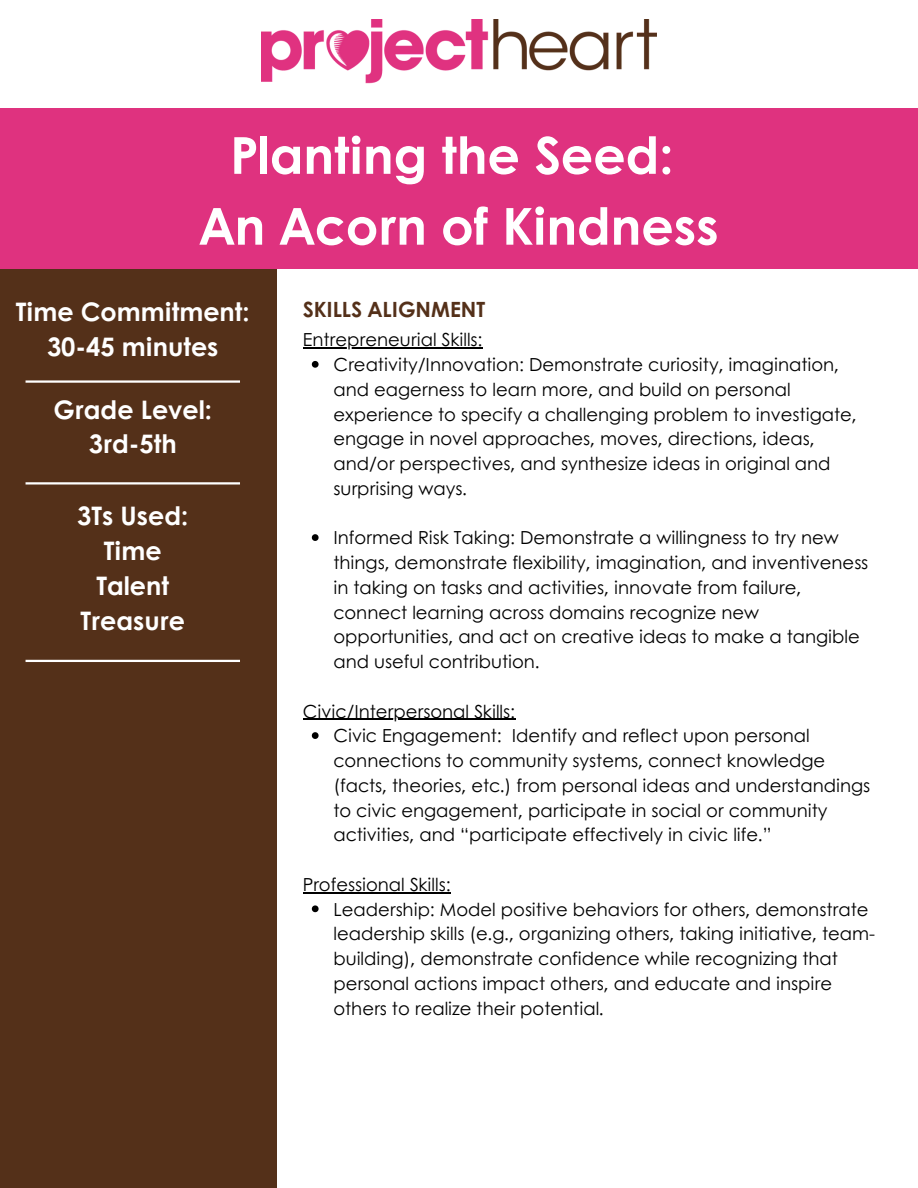
<style>
.page{position:relative;width:918px;height:1188px;background:#fff}
.page>*{position:absolute;margin:0;border:0;box-sizing:border-box;transform-origin:0 0}
.t1{font:700 51px/70.8px "Century Gothic";color:#fff;text-align:center}
.t2{font:700 25.5px/34.8px "Century Gothic";color:#fff;text-align:center}
.t3{font:700 21px "Century Gothic";color:#543019}
.t4{font:18px/24.8px "Century Gothic";color:#000}
</style>
<div class="page">
<img style="left:261px;top:20px;width:395px;height:64px">
<div style="left:0;top:269px;width:276px;height:919px;background:#543019"></div>
<div style="left:0;top:108px;width:918px;height:161px;background:#df327f"></div>
<hr style="left:26px;top:380px;width:214px;height:3px;background:#fff">
<hr style="left:26px;top:482px;width:214px;height:3px;background:#fff">
<hr style="left:26px;top:660px;width:214px;height:2px;background:#fff">
<hr style="left:303px;top:347px;width:180px;height:2px;background:#000">
<svg style="left:312px;top:361px;width:7px;height:7px"></svg>
<svg style="left:312px;top:534px;width:7px;height:7px"></svg>
<hr style="left:303px;top:719px;width:212px;height:1px;background:#000">
<svg style="left:312px;top:732px;width:7px;height:7px"></svg>
<hr style="left:303px;top:892px;width:148px;height:1px;background:#000">
<svg style="left:312px;top:905px;width:7px;height:7px"></svg>
<h2 class="t1" style="left:199px;top:118px;width:521px">Planting the Seed:<br>An Acorn of Kindness</h2>
<p class="t2" style="left:16px;top:293px;width:235px">Time Commitment:<br>30-45 minutes</p>
<h1 class="t2" style="left:54px;top:391px;width:160px">Grade Level:<br>3rd-5th</h1>
<h2 class="t2" style="left:77px;top:497px;width:113px">3Ts Used:<br>Time<br>Talent<br>Treasure</h2>
<p class="t3" style="left:303px;top:294px;width:184px">SKILLS ALIGNMENT</p>
<p class="t4" style="left:333px;top:327px;width:525px;text-indent:-31px">Entrepreneurial Skills:<br>Creativity/Innovation: Demonstrate curiosity, imagination, and eagerness to learn more, and build on personal experience to specify a challenging problem to investigate, engage in novel approaches, moves, directions, ideas, and/or perspectives, and synthesize ideas in original and surprising ways.</p>
<p class="t4" style="left:333px;top:525px;width:536px">Informed Risk Taking: Demonstrate a willingness to try new things, demonstrate flexibility, imagination, and inventiveness in taking on tasks and activities, innovate from failure, connect learning across domains recognize new opportunities, and act on creative ideas to make a tangible and useful contribution.</p>
<p class="t4" style="left:333px;top:698px;width:538px;text-indent:-31px">Civic/Interpersonal Skills:<br>Civic Engagement: Identify and reflect upon personal connections to community systems, connect knowledge (facts, theories, etc.) from personal ideas and understandings to civic engagement, participate in social or community activities, and “participate effectively in civic life.”</p>
<p class="t4" style="left:333px;top:871px;width:543px;text-indent:-31px">Professional Skills:<br>Leadership: Model positive behaviors for others, demonstrate leadership skills (e.g., organizing others, taking initiative, team&shy;building), demonstrate confidence while recognizing that personal actions impact others, and educate and inspire others to realize their potential.</p>
</div>
